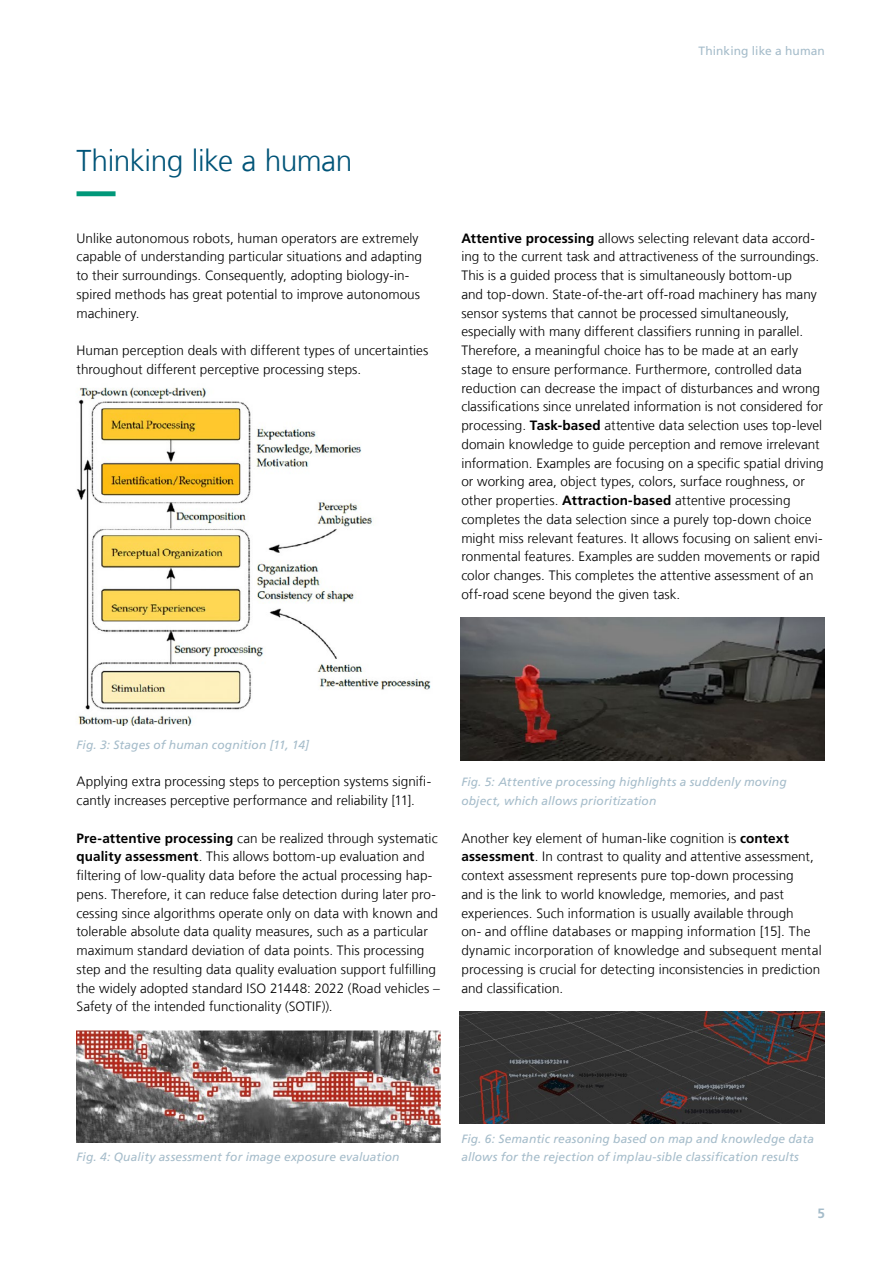
<style>
.page{position:relative;width:893px;height:1263px;background:#fff}
.page>*{position:absolute;margin:0;border:0;box-sizing:border-box;transform-origin:0 0}
.Ueberschrift_20_24_blue_gruen_Linie_unte{font:300 30px "Frutiger LT Com";letter-spacing:-.02em;color:#005478}
.Fliesstext_9_12_5_schwarz{font:300 13.5px/18.8px "Frutiger LT Com";letter-spacing:.005em;color:#000}
.t1{font:700 13.5px "Frutiger LT Com";color:#a5bcca}
.Bildtext_Marginal_8_12_5_grey{font:italic 12px/18.8px "Frutiger LT Com";letter-spacing:.01em;color:#a5bcca}
.Kolumne{font:12px "Frutiger LT Com";letter-spacing:.005em;color:#a5bcca}
.s1{font-weight:700}
</style>
<div class="page">
<svg style="left:77px;top:191px;width:39px;height:5px"></svg>
<img style="left:77px;top:1030px;width:364px;height:113px">
<img style="left:459px;top:1011px;width:366px;height:113px">
<img style="left:461px;top:618px;width:364px;height:142px">
<img style="left:76px;top:387px;width:355px;height:338px">
<p class="Kolumne" style="left:698px;top:44px;width:128px">Thinking like a human</p>
<p class="Ueberschrift_20_24_blue_gruen_Linie_unte" style="left:77px;top:144px;width:277px">Thinking like a human</p>
<p class="Fliesstext_9_12_5_schwarz" style="left:77px;top:229px;width:347px">Unlike autonomous robots, human operators are extremely capable of understanding particular situations and adapting to their surroundings. Consequently, adopting biology-in&shy;spired methods has great potential to improve autonomous machinery.</p>
<p class="Fliesstext_9_12_5_schwarz" style="left:77px;top:341px;width:353px">Human perception deals with different types of uncertainties throughout different perceptive processing steps.</p>
<p class="Fliesstext_9_12_5_schwarz" style="left:461px;top:229px;width:364px"><span class="s1">Attentive processing</span> allows selecting relevant data accord&shy;ing to the current task and attractiveness of the surroundings.<br>This is a guided process that is simultaneously bottom-up<br>and top-down. State-of-the-art off-road machinery has many sensor systems that cannot be processed simultaneously, especially with many different classifiers running in parallel.<br>Therefore, a meaningful choice has to be made at an early stage to ensure performance. Furthermore, controlled data reduction can decrease the impact of disturbances and wrong classifications since unrelated information is not considered for processing. <span class="s1">Task-based</span> attentive data selection uses top-level domain knowledge to guide perception and remove irrelevant information. Examples are focusing on a specific spatial driving or working area, object types, colors, surface roughness, or other properties. <span class="s1">Attraction-based</span> attentive processing completes the data selection since a purely top-down choice might miss relevant features. It allows focusing on salient envi&shy;ronmental features. Examples are sudden movements or rapid color changes. This completes the attentive assessment of an off-road scene beyond the given task.</p>
<p class="Bildtext_Marginal_8_12_5_grey" style="left:77px;top:735px;width:234px">Fig. 3: Stages of human cognition [11, 14]</p>
<p class="Fliesstext_9_12_5_schwarz" style="left:77px;top:772px;width:356px">Applying extra processing steps to perception systems signifi&shy;cantly increases perceptive performance and reliability [11].</p>
<p class="Fliesstext_9_12_5_schwarz" style="left:77px;top:829px;width:365px"><span class="s1">Pre-attentive processing</span> can be realized through systematic <span class="s1">quality assessment</span>. This allows bottom-up evaluation and filtering of low-quality data before the actual processing hap&shy;pens. Therefore, it can reduce false detection during later pro&shy;cessing since algorithms operate only on data with known and tolerable absolute data quality measures, such as a particular maximum standard deviation of data points. This processing step and the resulting data quality evaluation support fulfilling the widely adopted standard ISO 21448: 2022 (Road vehicles – Safety of the intended functionality (SOTIF)).</p>
<p class="Bildtext_Marginal_8_12_5_grey" style="left:461px;top:773px;width:327px">Fig. 5: Attentive processing highlights a suddenly moving object, which allows prioritization</p>
<p class="Fliesstext_9_12_5_schwarz" style="left:461px;top:829px;width:362px">Another key element of human-like cognition is <span class="s1">context assessment</span>. In contrast to quality and attentive assessment, context assessment represents pure top-down processing<br>and is the link to world knowledge, memories, and past experiences. Such information is usually available through<br>on- and offline databases or mapping information [15]. The dynamic incorporation of knowledge and subsequent mental processing is crucial for detecting inconsistencies in prediction and classification.</p>
<p class="Bildtext_Marginal_8_12_5_grey" style="left:77px;top:1148px;width:325px">Fig. 4: Quality assessment for image exposure evaluation</p>
<p class="Bildtext_Marginal_8_12_5_grey" style="left:461px;top:1129px;width:354px">Fig. 6: Semantic reasoning based on map and knowledge data allows for the rejection of implau-sible classification results</p>
<p class="t1" style="left:817px;top:1205px;width:9px">5</p>
</div>
